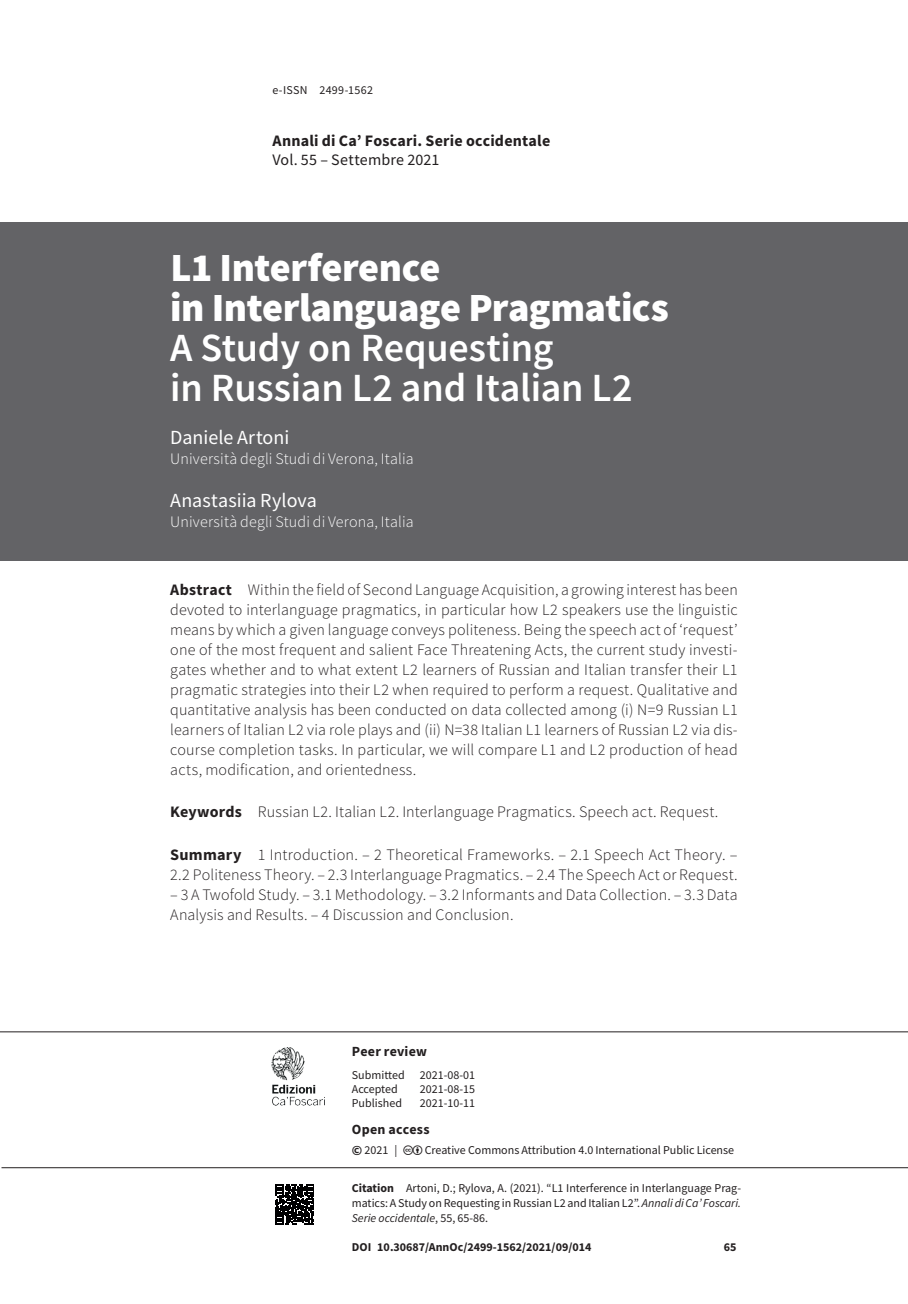
<style>
.page{position:relative;width:908px;height:1304px;background:#fff}
.page>*{position:absolute;margin:0;border:0;box-sizing:border-box;transform-origin:0 0}
.t1{font:600 40px/40px "Source Sans Pro";letter-spacing:-.005em;color:#fff}
.t2{font:900 40px/40px "Source Sans Pro";letter-spacing:-.015em;color:#fff}
.t3{font:20px "Source Sans Pro";color:#fff}
.t4{font:300 16px/20px "Source Sans Pro";letter-spacing:.01em;color:#231f20}
.t5{font:300 16px "Source Sans Pro";letter-spacing:.01em;color:#fff}
.t6{font:700 16px "Source Sans Pro";letter-spacing:.015em;color:#231f20}
.t7{font:16px "Source Sans Pro";letter-spacing:.01em;color:#231f20}
.t8{font:700 14px "Source Sans Pro";letter-spacing:.02em;color:#231f20}
.t9{font:12px/15px "Source Sans Pro";color:#231f20;text-align:justify}
.t10{font:700 12px "Source Sans Pro";color:#231f20}
.t11{font:12px "Source Sans Pro";letter-spacing:.03em;color:#231f20}
.s1{font-weight:700}
.s2{font-weight:700;font-size:14px}
.s3{font-style:italic}
</style>
<div class="page">
<img style="left:271px;top:1047px;width:52px;height:59px">
<hr style="left:2px;top:1167px;width:905px;height:1px;background:#231f20">
<hr style="left:0;top:1031px;width:907px;height:1px;background:#231f20">
<svg style="left:275px;top:1185px;width:39px;height:39px"></svg>
<div style="left:0;top:223px;width:907px;height:338px;background:#636366"></div>
<p class="t11" style="left:272px;top:82px;width:102px">e-ISSN 2499-1562</p>
<p class="t6" style="left:272px;top:130px;width:279px">Annali di Ca’ Foscari. Serie occidentale</p>
<p class="t7" style="left:272px;top:150px;width:169px">Vol. 55 – Settembre 2021</p>
<h1 class="t2" style="left:170px;top:247px;width:500px">L1 Interference<br>in Interlanguage Pragmatics</h1>
<h1 class="t1" style="left:170px;top:328px;width:464px">A Study on Requesting<br>in Russian L2 and Italian L2</h1>
<p class="t3" style="left:170px;top:425px;width:121px">Daniele Artoni</p>
<p class="t5" style="left:170px;top:449px;width:245px">Università degli Studi di Verona, Italia</p>
<p class="t3" style="left:170px;top:487px;width:148px">Anastasiia Rylova</p>
<p class="t5" style="left:170px;top:512px;width:245px">Università degli Studi di Verona, Italia</p>
<p class="t4" style="left:170px;top:579px;width:568px;text-align:justify"><span class="s1">Abstract</span> Within the field of Second Language Acquisition, a growing interest has been devoted to interlanguage pragmatics, in particular how L2 speakers use the linguistic means by which a given language conveys politeness. Being the speech act of ‘request’ one of the most frequent and salient Face Threatening Acts, the current study investi&shy;gates whether and to what extent L2 learners of Russian and Italian transfer their L1 pragmatic strategies into their L2 when required to perform a request. Qualitative and quantitative analysis has been conducted on data collected among (i) N=9 Russian L1 learners of Italian L2 via role plays and (ii) N=38 Italian L1 learners of Russian L2 via dis&shy;course completion tasks. In particular, we will compare L1 and L2 production of head acts, modification, and orientedness.</p>
<p class="t4" style="left:170px;top:802px;width:549px"><span class="s1">Keywords</span> Russian L2. Italian L2. Interlanguage Pragmatics. Speech act. Request.</p>
<p class="t4" style="left:170px;top:845px;width:568px"><span class="s1">Summary</span> 1 Introduction. – 2 Theoretical Frameworks. – 2.1 Speech Act Theory. –<br>2.2 Politeness Theory. – 2.3 Interlanguage Pragmatics. – 2.4 The Speech Act or Request.</p>
<p class="t4" style="left:170px;top:885px;width:568px">– 3 A Twofold Study. – 3.1 Methodology. – 3.2 Informants and Data Collection. – 3.3 Data<br>Analysis and Results. – 4 Discussion and Conclusion.</p>
<p class="t8" style="left:351px;top:1042px;width:77px">Peer review</p>
<p class="t9" style="left:351px;top:1067px;width:54px">Submitted</p>
<p class="t9" style="left:420px;top:1067px;width:57px">2021-08-01</p>
<p class="t9" style="left:351px;top:1081px;width:47px">Accepted</p>
<p class="t9" style="left:420px;top:1081px;width:57px">2021-08-15</p>
<p class="t9" style="left:351px;top:1095px;width:52px">Published</p>
<p class="t9" style="left:420px;top:1095px;width:57px">2021-10-11</p>
<p class="t8" style="left:351px;top:1120px;width:79px">Open access</p>
<p class="t9" style="left:351px;top:1142px;width:47px"><span class="s2">©</span> 2021 |</p>
<p class="t9" style="left:424px;top:1142px;width:311px">Creative Commons Attribution 4.0 International Public License</p>
<p class="t9" style="left:351px;top:1181px;width:390px"><span class="s1">Citation</span> Artoni, D.; Rylova, A. (2021). “L1 Interference in Interlanguage Prag&shy;matics: A Study on Requesting in Russian L2 and Italian L2”. <span class="s3">Annali di Ca’ Foscari.<br>Serie occidentale</span>, 55, 65-86.</p>
<p class="t10" style="left:351px;top:1239px;width:241px">DOI 10.30687/AnnOc/2499-1562/2021/09/014</p>
<p class="t10" style="left:723px;top:1238px;width:14px">65</p>
</div>
